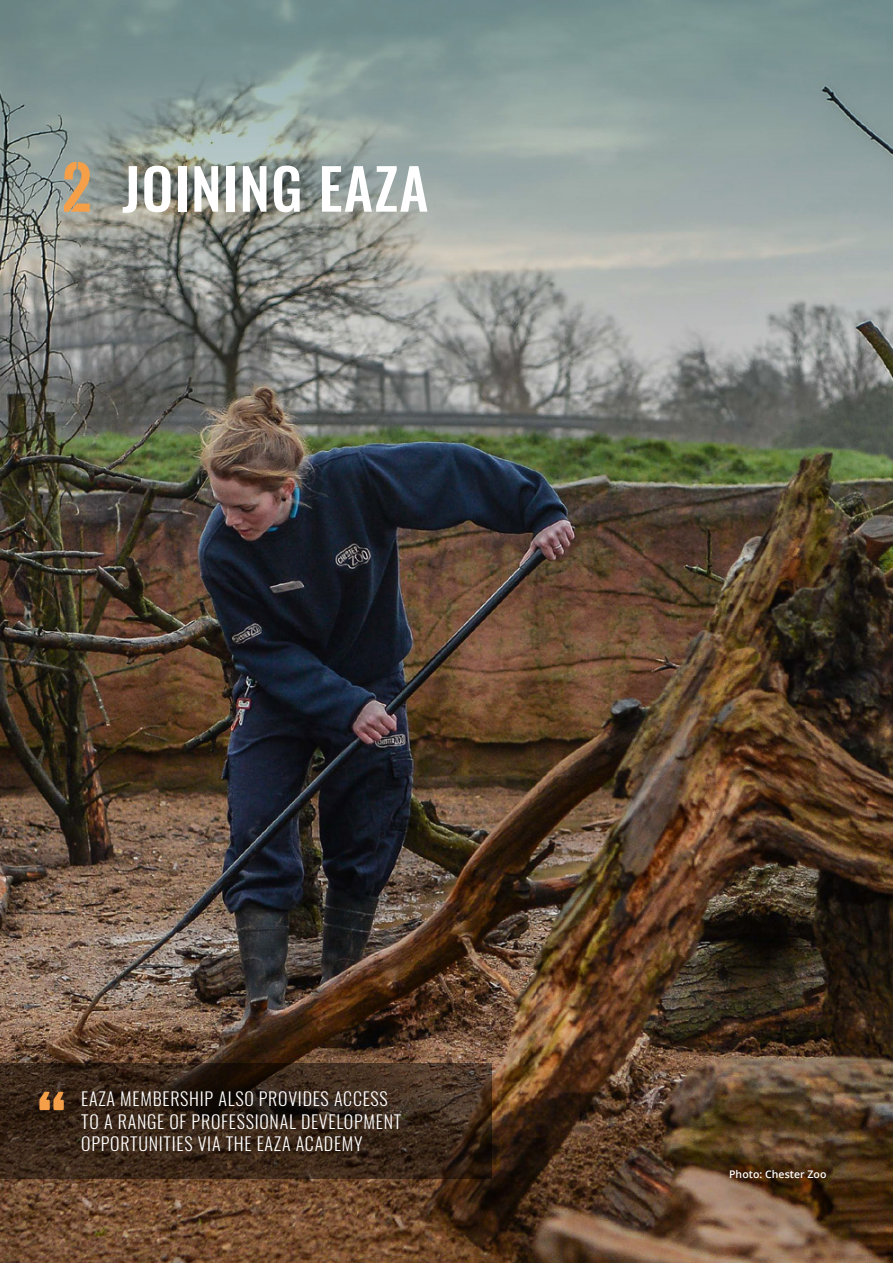
<style>
.page{position:relative;width:893px;height:1263px;background:#fff}
.page>*{position:absolute;margin:0;border:0;box-sizing:border-box;transform-origin:0 0}
.t1{font:500 56.25px "Oswald";letter-spacing:.02em;color:#fff}
.t2{font:300 18px/22.5px "Oswald";letter-spacing:.04em;color:#fff}
.t3{font:600 10.5px "Open Sans";letter-spacing:.005em;color:#fff}
.s1{font-family:"Oswald Stencil";font-weight:700;color:#f5a048}
</style>
<div class="page">
<img style="left:0;top:366px;width:893px;height:897px">
<svg style="left:0;top:0;width:893px;height:366px;background:#8f9a97"></svg>
<svg style="left:0;top:1063px;width:492px;height:116px;background:#372519"></svg>
<svg style="left:39px;top:1092px;width:25px;height:18px"></svg>
<p class="t1" style="left:63px;top:159px;width:367px"><span class="s1">2</span> JOINING EAZA</p>
<p class="t2" style="left:81px;top:1086px;width:321px">EAZA MEMBERSHIP ALSO PROVIDES ACCESS<br>TO A RANGE OF PROFESSIONAL DEVELOPMENT<br>OPPORTUNITIES VIA THE EAZA ACADEMY</p>
<p class="t3" style="left:729px;top:1167px;width:99px">Photo: Chester Zoo</p>
</div>
